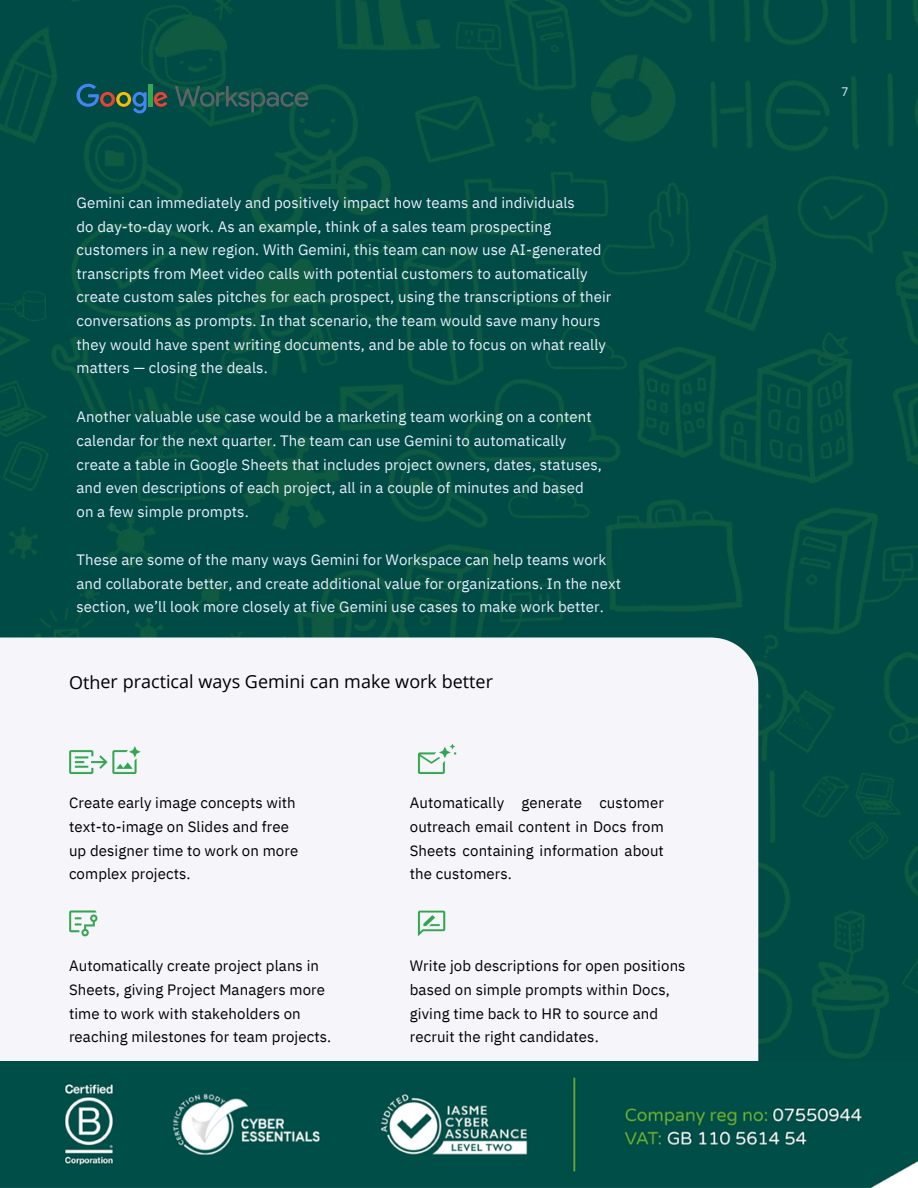
<style>
.page{position:relative;width:918px;height:1188px;background:#fff}
.page>*{position:absolute;margin:0;border:0;box-sizing:border-box;transform-origin:0 0}
.t1{font:18px "Open Sans";color:#000}
.t2{font:15px/23.7px "IBM Plex Sans";letter-spacing:.005em;color:#e8f0fe}
.t3{font:15px/23.7px "IBM Plex Sans";letter-spacing:.005em;color:#000}
.t4{font:12px "Open Sans";color:#e8f0fe}
</style>
<div class="page">
<img style="left:0;top:0;width:918px;height:1062px">
<svg style="left:175px;top:86px;width:133px;height:26px;background:#1b544d"></svg>
<svg style="left:77px;top:84px;width:70px;height:29px;background:#275b60"></svg>
<hr style="left:149px;top:85px;width:3px;height:21px;background:#34a853">
<svg style="left:154px;top:92px;width:13px;height:15px"></svg>
<div style="left:0;top:631px;width:765px;height:431px;background:#f5f5fa"></div>
<img style="left:0;top:1062px;width:918px;height:126px">
<p class="t2" style="left:76px;top:190px;width:536px">Gemini can immediately and positively impact how teams and individuals<br>do day-to-day work. As an example, think of a sales team prospecting customers in a new region. With Gemini, this team can now use AI-generated transcripts from Meet video calls with potential customers to automatically create custom sales pitches for each prospect, using the transcriptions of their conversations as prompts. In that scenario, the team would save many hours they would have spent writing documents, and be able to focus on what really matters — closing the deals.</p>
<p class="t2" style="left:76px;top:405px;width:527px">Another valuable use case would be a marketing team working on a content calendar for the next quarter. The team can use Gemini to automatically create a table in Google Sheets that includes project owners, dates, statuses, and even descriptions of each project, all in a couple of minutes and based on a few simple prompts.</p>
<p class="t2" style="left:76px;top:547px;width:546px">These are some of the many ways Gemini for Workspace can help teams work and collaborate better, and create additional value for organizations. In the next section, we’ll look more closely at five Gemini use cases to make work better.</p>
<p class="t1" style="left:69px;top:669px;width:426px">Other practical ways Gemini can make work better</p>
<p class="t3" style="left:69px;top:791px;width:231px">Create early image concepts with text-to-image on Slides and free up designer time to work on more complex projects.</p>
<p class="t3" style="left:69px;top:954px;width:264px">Automatically create project plans in Sheets, giving Project Managers more time to work with stakeholders on reaching milestones for team projects.</p>
<p class="t3" style="left:410px;top:791px;width:256px;text-align:justify">Automatically generate customer outreach email content in Docs from Sheets containing information about the customers.</p>
<h1 class="t3" style="left:410px;top:954px;width:277px">Write job descriptions for open positions based on simple prompts within Docs, giving time back to HR to source and recruit the right candidates.</h1>
<p class="t4" style="left:842px;top:83px;width:8px">7</p>
</div>
